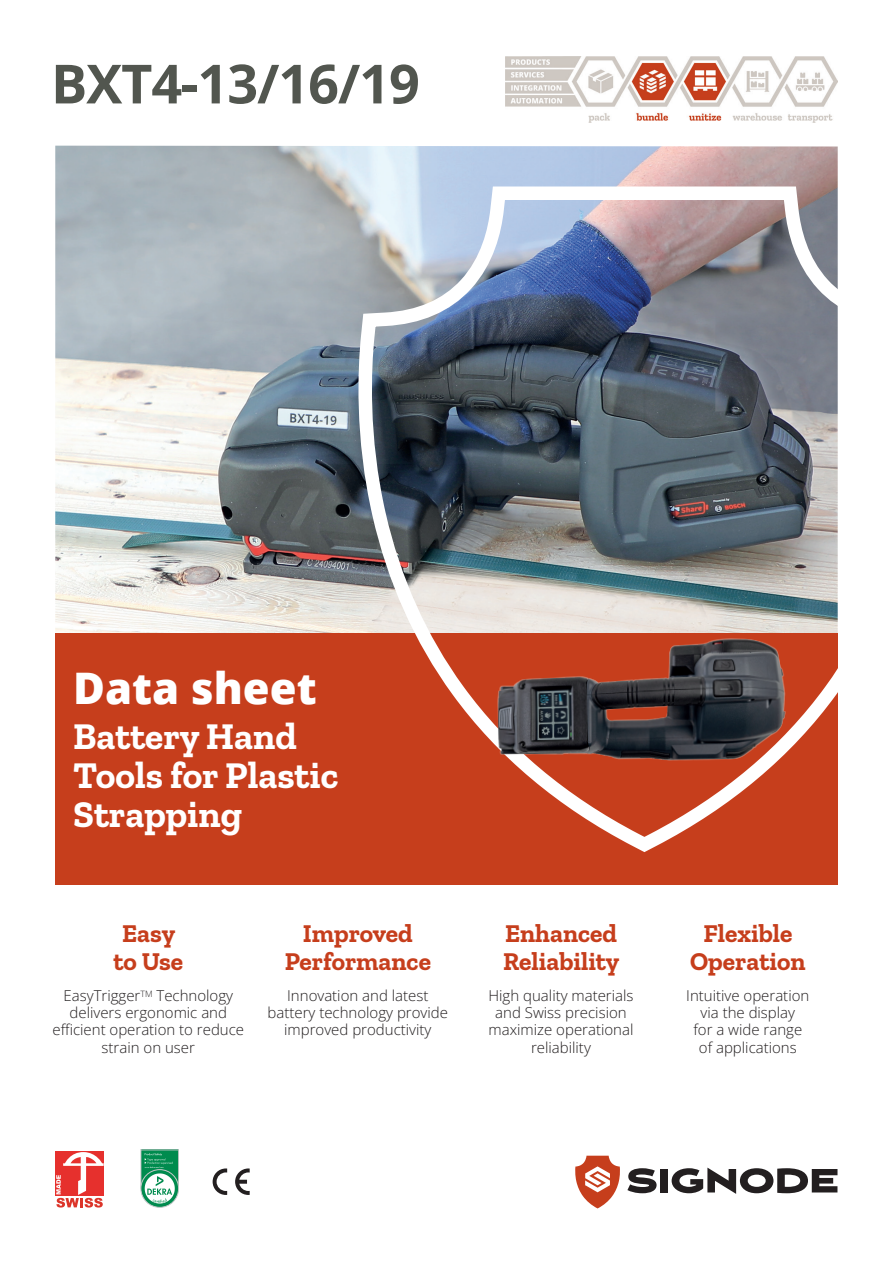
<style>
.page{position:relative;width:893px;height:1263px;background:#fff}
.page>*{position:absolute;margin:0;border:0;box-sizing:border-box;transform-origin:0 0}
.t1{font:700 54px "Open Sans";letter-spacing:-.02em;color:#52564f}
.t2{font:800 43.5px "Open Sans";color:#fff}
.t3{font:700 37.5px/39px "Zilla Slab";color:#fff}
.t4{font:700 25.5px/28.5px "Zilla Slab";color:#c63e1c;text-align:center}
.t5{font:300 15px/17.2px "Open Sans";color:#231f20;text-align:center}
</style>
<div class="page">
<img style="left:55px;top:146px;width:783px;height:487px">
<div style="left:55px;top:1151px;width:49px;height:44px;background:#e6302d"></div>
<svg style="left:56px;top:1152px;width:48px;height:55px"></svg>
<svg style="left:213px;top:1168px;width:37px;height:27px"></svg>
<svg style="left:141px;top:1169px;width:38px;height:38px"></svg>
<div style="left:141px;top:1169px;width:38px;height:38px;border:1px solid #c7c8ca;border-radius:50%"></div>
<svg style="left:141px;top:1150px;width:38px;height:53px"></svg>
<svg style="left:575px;top:1156px;width:45px;height:52px"></svg>
<svg style="left:627px;top:1168px;width:30px;height:25px"></svg>
<div style="left:660px;top:1169px;width:8px;height:23px;background:#231f20"></div>
<svg style="left:672px;top:1167px;width:165px;height:27px"></svg>
<div style="left:55px;top:633px;width:783px;height:251px;background:#c63e1c"></div>
<img style="left:345px;top:178px;width:493px;height:674px">
<img style="left:485px;top:632px;width:311px;height:139px">
<img style="left:505px;top:56px;width:333px;height:66px">
<h1 class="t1" style="left:51px;top:47px;width:370px">BXT4-13/16/19</h1>
<h2 class="t2" style="left:73px;top:655px;width:245px">Data sheet</h2>
<h3 class="t3" style="left:73px;top:717px;width:267px">Battery Hand<br>Tools for Plastic<br>Strapping</h3>
<h3 class="t4" style="left:113px;top:919px;width:71px">Easy to Use</h3>
<h3 class="t4" style="left:285px;top:919px;width:148px">Improved<br>Performance</h3>
<h3 class="t4" style="left:503px;top:919px;width:118px;text-align:left">Enhanced<br>Reliability</h3>
<h3 class="t4" style="left:690px;top:919px;width:117px">Flexible<br>Operation</h3>
<p class="t5" style="left:52px;top:986px;width:193px">EasyTrigger<sup>TM</sup> Technology delivers ergonomic and efficient operation to reduce strain on user</p>
<p class="t5" style="left:268px;top:986px;width:182px">Innovation and latest battery technology provide improved productivity</p>
<p class="t5" style="left:488px;top:986px;width:147px">High quality materials and Swiss precision maximize operational reliability</p>
<p class="t5" style="left:686px;top:986px;width:125px">Intuitive operation via the display<br>for a wide range of applications</p>
</div>
